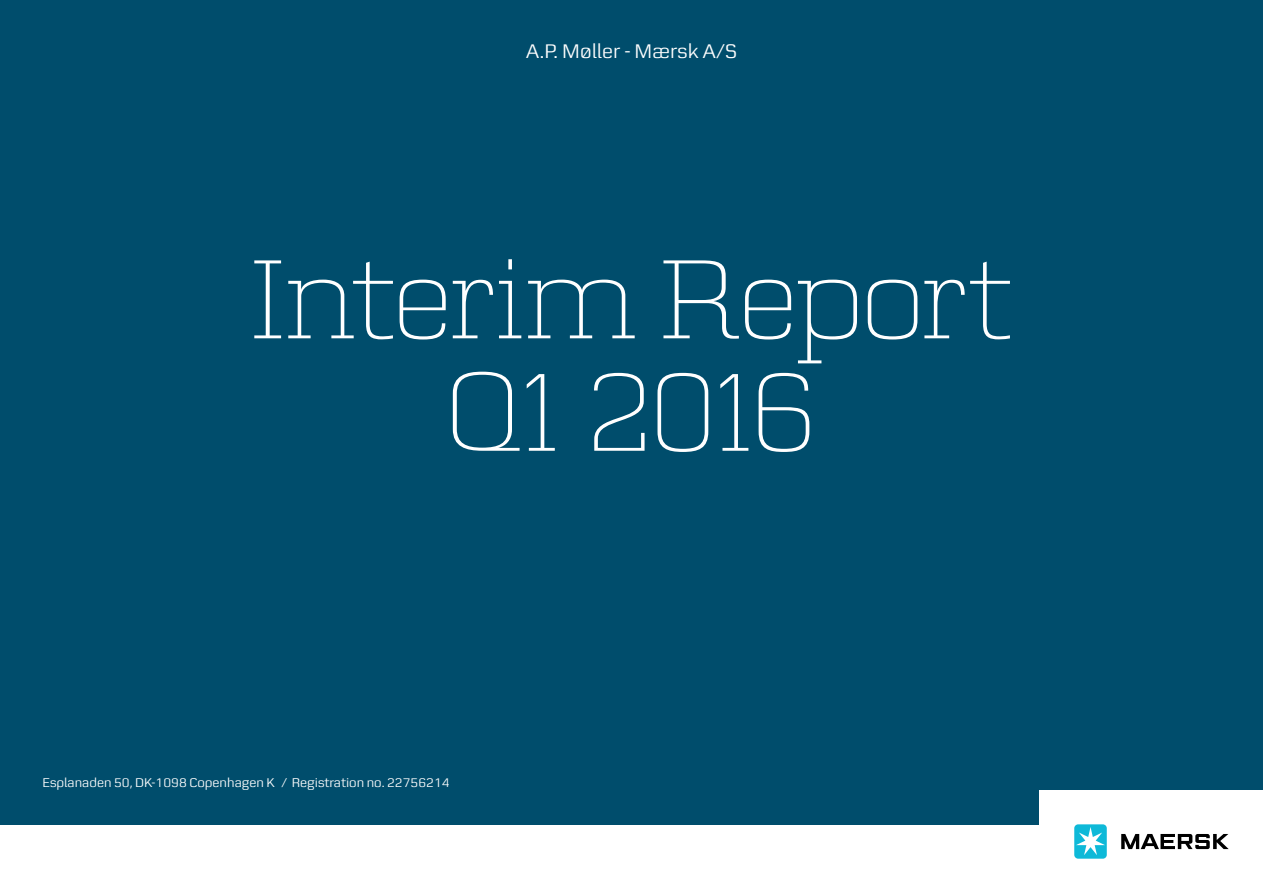
<style>
.page{position:relative;width:1263px;height:893px;background:#fff}
.page>*{position:absolute;margin:0;border:0;box-sizing:border-box;transform-origin:0 0}
.t1{font:100 120px/112.5px "Zetta Serif";letter-spacing:-.01em;color:#fff;text-align:center}
.t2{font:21px "Zetta Sans";letter-spacing:.005em;color:#fff}
.t3{font:13.5px "Zetta Sans";color:#fff}
</style>
<div class="page">
<div style="left:0;top:0;width:1263px;height:825px;background:#004d6c"></div>
<div style="left:1040px;top:790px;width:223px;height:103px;background:#fff"></div>
<svg style="left:1121px;top:834px;width:108px;height:15px"></svg>
<div style="left:1074px;top:824px;width:33px;height:35px;background:#0eb9d8;border-radius:4px"></div>
<svg style="left:1076px;top:827px;width:29px;height:28px"></svg>
<h2 class="t2" style="left:526px;top:40px;width:213px">A.P. Møller - Mærsk A/S</h2>
<h1 class="t1" style="left:251px;top:242px;width:762px">Interim Report<br>Q1 2016</h1>
<p class="t3" style="left:43px;top:775px;width:409px">Esplanaden 50, DK-1098 Copenhagen K / Registration no. 22756214</p>
</div>
